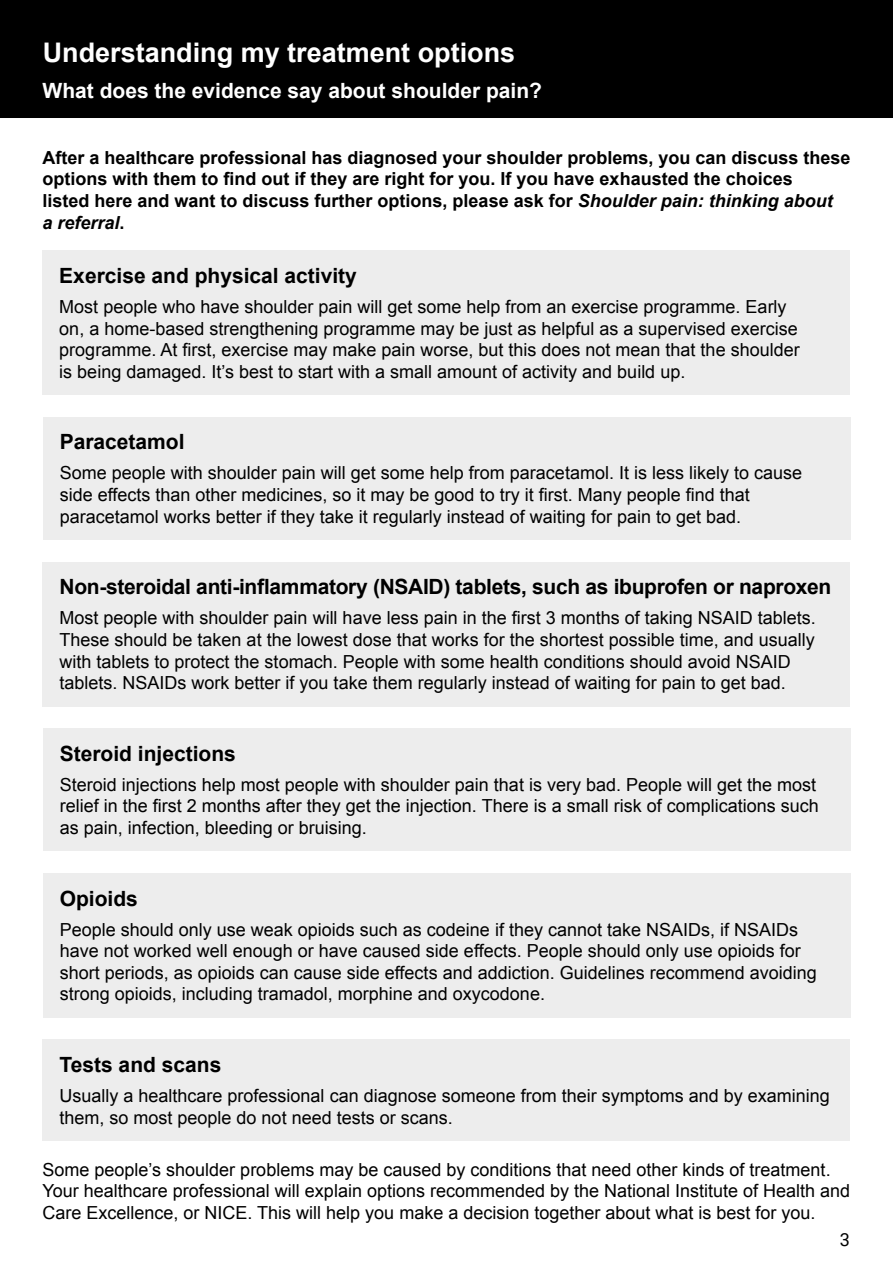
<style>
.page{position:relative;width:893px;height:1263px;background:#fff}
.page>*{position:absolute;margin:0;border:0;box-sizing:border-box;transform-origin:0 0}
.t1{font:700 27px "Arial";color:#fff}
.t2{font:700 21px "Arial";color:#000}
.t3{font:700 21px "Arial";color:#fff}
.t4{font:18px/21.6px "Arial";color:#000}
.t5{font:700 18px/21.6px "Arial";color:#000}
.t6{font:18px "Roboto";color:#000}
.s1{font-style:italic}
</style>
<div class="page">
<div style="left:42px;top:251px;width:808px;height:144px;background:#ededed"></div>
<div style="left:43px;top:728px;width:808px;height:123px;background:#ededed"></div>
<div style="left:43px;top:417px;width:808px;height:123px;background:#ededed"></div>
<div style="left:43px;top:562px;width:807px;height:144px;background:#ededed"></div>
<div style="left:43px;top:1040px;width:807px;height:101px;background:#ededed"></div>
<div style="left:43px;top:873px;width:807px;height:144px;background:#ededed"></div>
<div style="left:0;top:0;width:893px;height:118px;background:#000"></div>
<h1 class="t1" style="left:43px;top:35px;width:474px">Understanding my treatment options</h1>
<p class="t3" style="left:43px;top:77px;width:501px">What does the evidence say about shoulder pain?</p>
<p class="t5" style="left:43px;top:147px;width:810px">After a healthcare professional has diagnosed your shoulder problems, you can discuss these options with them to find out if they are right for you. If you have exhausted the choices<br>listed here and want to discuss further options, please ask for <span class="s1">Shoulder pain: thinking about<br>a referral</span>.</p>
<p class="t2" style="left:59px;top:262px;width:299px">Exercise and physical activity</p>
<p class="t4" style="left:59px;top:296px;width:742px">Most people who have shoulder pain will get some help from an exercise programme. Early on, a home-based strengthening programme may be just as helpful as a supervised exercise programme. At first, exercise may make pain worse, but this does not mean that the shoulder is being damaged. It’s best to start with a small amount of activity and build up.</p>
<p class="t2" style="left:60px;top:428px;width:126px">Paracetamol</p>
<p class="t4" style="left:60px;top:463px;width:744px">Some people with shoulder pain will get some help from paracetamol. It is less likely to cause side effects than other medicines, so it may be good to try it first. Many people find that paracetamol works better if they take it regularly instead of waiting for pain to get bad.</p>
<p class="t2" style="left:60px;top:573px;width:773px">Non-steroidal anti-inflammatory (NSAID) tablets, such as ibuprofen or naproxen</p>
<p class="t4" style="left:60px;top:607px;width:758px">Most people with shoulder pain will have less pain in the first 3 months of taking NSAID tablets.<br>These should be taken at the lowest dose that works for the shortest possible time, and usually with tablets to protect the stomach. People with some health conditions should avoid NSAID tablets. NSAIDs work better if you take them regularly instead of waiting for pain to get bad.</p>
<p class="t2" style="left:60px;top:739px;width:178px">Steroid injections</p>
<p class="t4" style="left:60px;top:774px;width:760px">Steroid injections help most people with shoulder pain that is very bad. People will get the most relief in the first 2 months after they get the injection. There is a small risk of complications such as pain, infection, bleeding or bruising.</p>
<p class="t2" style="left:60px;top:884px;width:80px">Opioids</p>
<p class="t4" style="left:60px;top:919px;width:759px">People should only use weak opioids such as codeine if they cannot take NSAIDs, if NSAIDs have not worked well enough or have caused side effects. People should only use opioids for short periods, as opioids can cause side effects and addiction. Guidelines recommend avoiding strong opioids, including tramadol, morphine and oxycodone.</p>
<p class="t2" style="left:60px;top:1051px;width:163px">Tests and scans</p>
<p class="t4" style="left:60px;top:1085px;width:772px">Usually a healthcare professional can diagnose someone from their symptoms and by examining them, so most people do not need tests or scans.</p>
<p class="t4" style="left:43px;top:1159px;width:809px">Some people’s shoulder problems may be caused by conditions that need other kinds of treatment.<br>Your healthcare professional will explain options recommended by the National Institute of Health and<br>Care Excellence, or NICE. This will help you make a decision together about what is best for you.</p>
<p class="t6" style="left:840px;top:1227px;width:12px">3</p>
</div>
